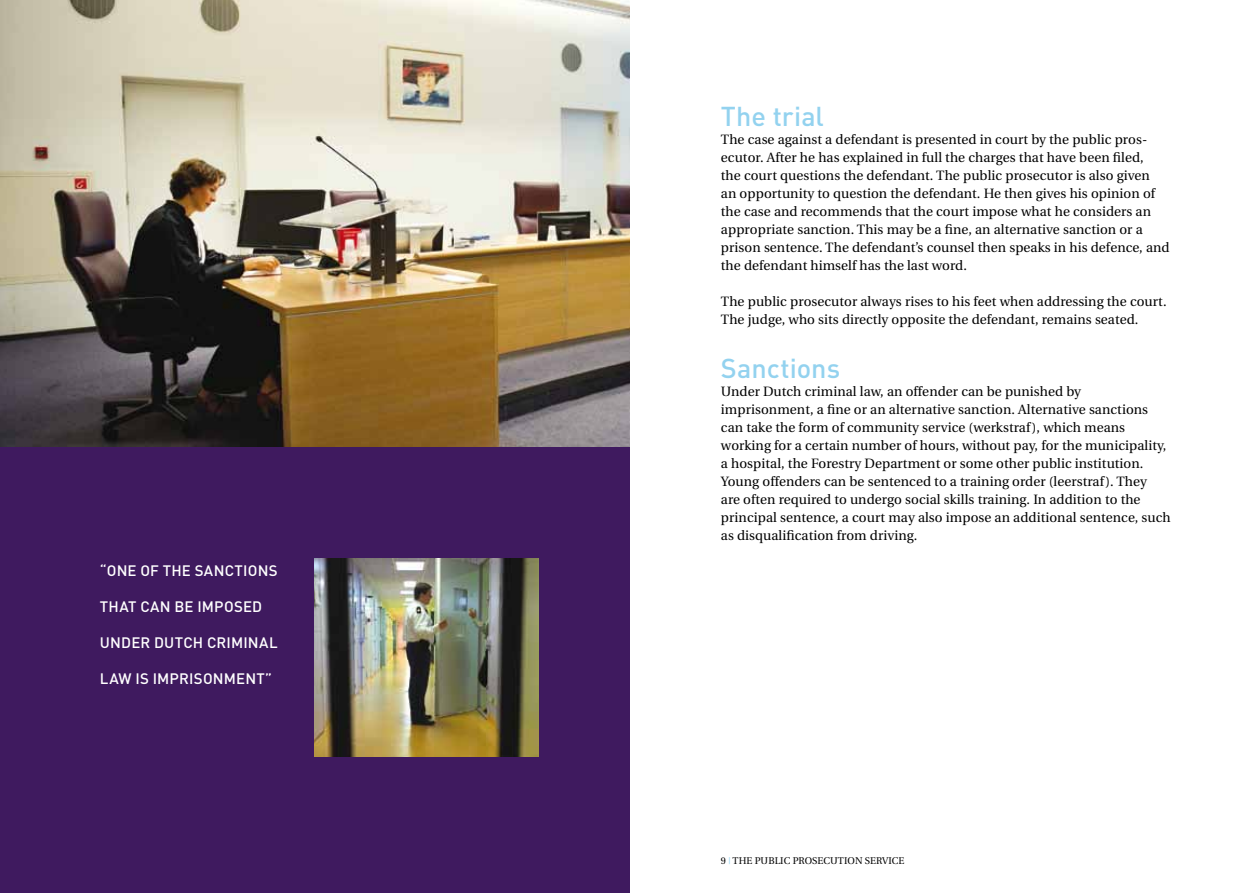
<style>
.page{position:relative;width:1259px;height:893px;background:#fff}
.page>*{position:absolute;margin:0;border:0;box-sizing:border-box;transform-origin:0 0}
.t1{font:500 27px "DIN";color:#93d2ef}
.t2{font:500 15px "DIN";letter-spacing:.01em;color:#fff}
.t3{font:13.5px/18px "Utopia";letter-spacing:.005em;color:#000}
.t4{font:9.75px "Utopia";letter-spacing:.005em;color:#000}
.s1{color:#93d2ef}
</style>
<div class="page">
<div style="left:0;top:436px;width:629px;height:457px;background:#3f1a5f"></div>
<img style="left:315px;top:558px;width:223px;height:198px">
<img style="left:0;top:0;width:629px;height:446px">
<p class="t2" style="left:100px;top:561px;width:179px">“ONE OF THE SANCTIONS</p>
<p class="t2" style="left:100px;top:597px;width:164px">THAT CAN BE IMPOSED</p>
<p class="t2" style="left:100px;top:633px;width:179px">UNDER DUTCH CRIMINAL</p>
<p class="t2" style="left:100px;top:669px;width:174px">LAW IS IMPRISONMENT”</p>
<h1 class="t1" style="left:721px;top:98px;width:105px">THE TRIAL</h1>
<p class="t3" style="left:721px;top:131px;width:450px">The case against a defendant is presented in court by the public pros&shy;ecutor. After he has explained in full the charges that have been filed,<br>the court questions the defendant. The public prosecutor is also given<br>an opportunity to question the defendant. He then gives his opinion of the case and recommends that the court impose what he considers an appropriate sanction. This may be a fine, an alternative sanction or a prison sentence. The defendant’s counsel then speaks in his defence, and the defendant himself has the last word.</p>
<p class="t3" style="left:721px;top:293px;width:447px">The public prosecutor always rises to his feet when addressing the court.<br>The judge, who sits directly opposite the defendant, remains seated.</p>
<h1 class="t1" style="left:721px;top:350px;width:121px">SANCTIONS</h1>
<p class="t3" style="left:721px;top:383px;width:451px">Under Dutch criminal law, an offender can be punished by imprisonment, a fine or an alternative sanction. Alternative sanctions can take the form of community service (werkstraf), which means working for a certain number of hours, without pay, for the municipality, a hospital, the Forestry Department or some other public institution.<br>Young offenders can be sentenced to a training order (leerstraf). They<br>are often required to undergo social skills training. In addition to the principal sentence, a court may also impose an additional sentence, such as disqualification from driving.</p>
<p class="t4" style="left:721px;top:855px;width:185px">9 <span class="s1">|</span> The Public Prosecution Service</p>
</div>
